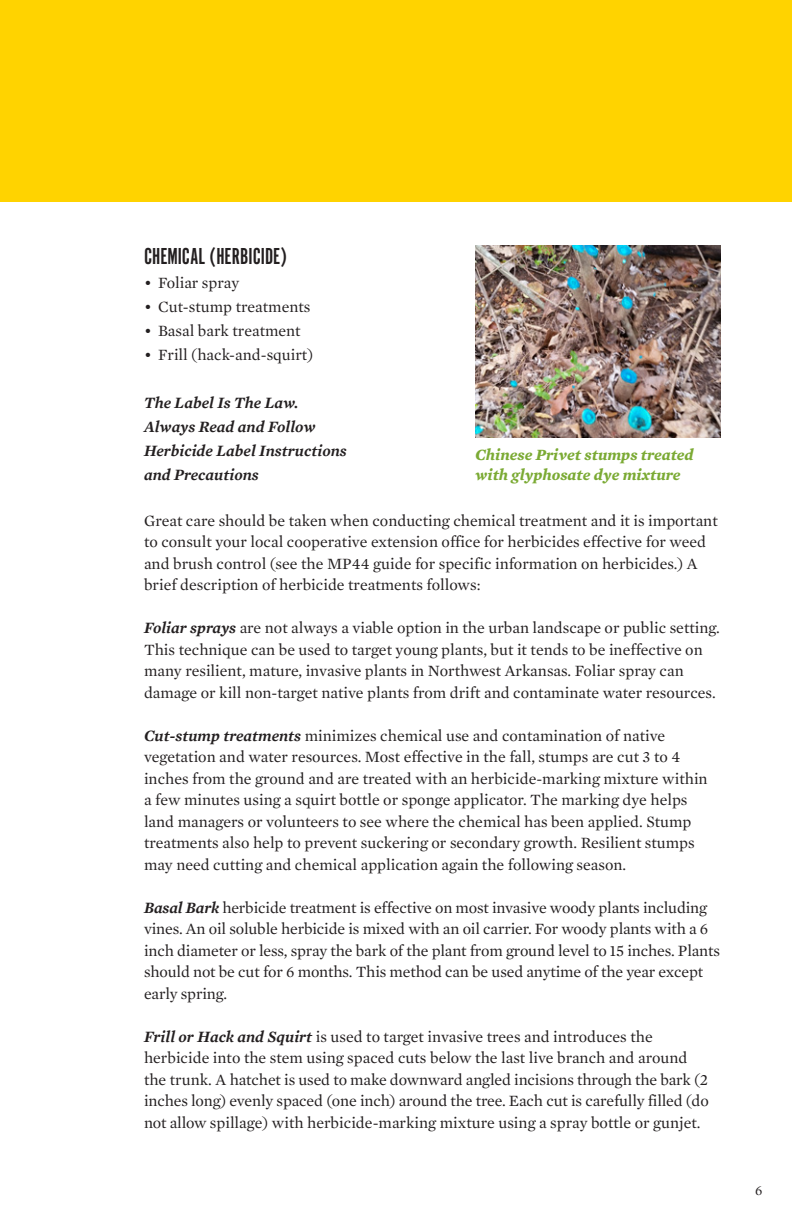
<style>
.page{position:relative;width:792px;height:1224px;background:#fff}
.page>*{position:absolute;margin:0;border:0;box-sizing:border-box;transform-origin:0 0}
.t1{font:24px "Alternate Got No 1 D";color:#231f20}
.t2{font:16px/21.6px "Mercury Text G1";color:#231f20}
.t3{font:italic 600 16px/24px "Mercury Text G1";color:#231f20}
.t4{font:italic 700 16px/20px "Mercury Text G1";color:#7baa34}
.t5{font:14px "Mercury Text G1";color:#231f20}
.s1{font-weight:600;font-style:italic}
</style>
<div class="page">
<img style="left:475px;top:245px;width:245px;height:192px">
<div style="left:0;top:0;width:792px;height:202px;background:#ffd300"></div>
<h1 class="t1" style="left:144px;top:243px;width:144px">CHEMICAL (HERBICIDE)</h1>
<p class="t2" style="left:144px;top:272px;width:97px">• Foliar spray</p>
<p class="t2" style="left:144px;top:296px;width:168px">• Cut-stump treatments</p>
<p class="t2" style="left:144px;top:320px;width:158px">• Basal bark treatment</p>
<p class="t2" style="left:144px;top:344px;width:171px">• Frill (hack-and-squirt)</p>
<p class="t3" style="left:144px;top:391px;width:204px">The Label Is The Law.<br>Always Read and Follow<br>Herbicide Label Instructions and Precautions</p>
<p class="t2" style="left:144px;top:509px;width:575px">Great care should be taken when conducting chemical treatment and it is important to consult your local cooperative extension office for herbicides effective for weed and brush control (see the MP44 guide for specific information on herbicides.) A brief description of herbicide treatments follows:</p>
<p class="t2" style="left:144px;top:617px;width:578px"><span class="s1">Foliar sprays</span> are not always a viable option in the urban landscape or public setting.<br>This technique can be used to target young plants, but it tends to be ineffective on many resilient, mature, invasive plants in Northwest Arkansas. Foliar spray can damage or kill non-target native plants from drift and contaminate water resources.</p>
<p class="t2" style="left:144px;top:724px;width:565px"><span class="s1">Cut-stump treatments</span> minimizes chemical use and contamination of native vegetation and water resources. Most effective in the fall, stumps are cut 3 to 4 inches from the ground and are treated with an herbicide-marking mixture within a few minutes using a squirt bottle or sponge applicator. The marking dye helps land managers or volunteers to see where the chemical has been applied. Stump treatments also help to prevent suckering or secondary growth. Resilient stumps may need cutting and chemical application again the following season.</p>
<p class="t2" style="left:144px;top:897px;width:577px"><span class="s1">Basal Bark</span> herbicide treatment is effective on most invasive woody plants including vines. An oil soluble herbicide is mixed with an oil carrier. For woody plants with a 6 inch diameter or less, spray the bark of the plant from ground level to 15 inches. Plants should not be cut for 6 months. This method can be used anytime of the year except early spring.</p>
<p class="t2" style="left:144px;top:1026px;width:566px"><span class="s1">Frill or Hack and Squirt</span> is used to target invasive trees and introduces the herbicide into the stem using spaced cuts below the last live branch and around the trunk. A hatchet is used to make downward angled incisions through the bark (2 inches long) evenly spaced (one inch) around the tree. Each cut is carefully filled (do not allow spillage) with herbicide-marking mixture using a spray bottle or gunjet.</p>
<p class="t4" style="left:475px;top:445px;width:220px">Chinese Privet stumps treated with glyphosate dye mixture</p>
<p class="t5" style="left:755px;top:1182px;width:9px">6</p>
</div>
